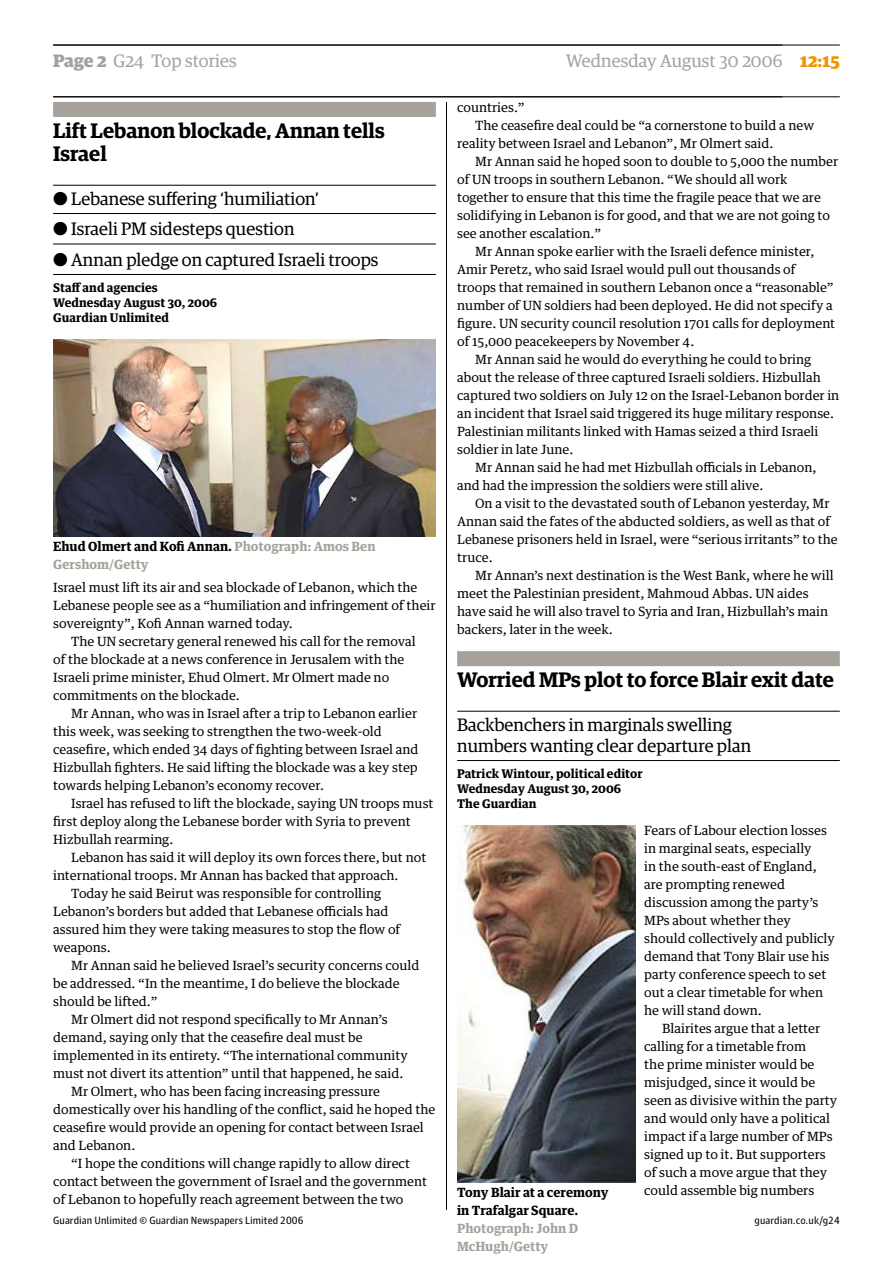
<style>
.page{position:relative;width:893px;height:1263px;background:#fff}
.page>*{position:absolute;margin:0;border:0;box-sizing:border-box;transform-origin:0 0}
.t1{font:600 21px/23.2px "DE5 Display Egyptian";color:#000}
.t2{font:18px/21px "DE3 Display Egyptian";letter-spacing:.005em;color:#000}
.t3{font:18px "DE3 Display Egyptian";letter-spacing:.005em;color:#a6a19b}
.t4{font:12.75px/18px "TE32 Text Egyptian";color:#000}
.t5{font:700 12.75px/18px "TE32 Text Egyptian";color:#a6a19b}
.t6{font:700 12.75px/18px "TE32 Text Egyptian";color:#000}
.t7{font:700 12px/15px "TE32 Text Egyptian";letter-spacing:.005em;color:#000}
.t8{font:10.5px "AS32 Agate Sans";letter-spacing:.005em;color:#000}
.s1{font-family:"DE6 Display Egyptian";font-weight:700}
.s2{font-family:"DE6 Display Egyptian";font-weight:700;color:#f29400}
.s3{color:#000}
</style>
<div class="page">
<hr style="left:53px;top:45px;width:787px;height:1px;background:#000">
<hr style="left:53px;top:96px;width:787px;height:1px;background:#000">
<hr style="left:446px;top:102px;width:1px;height:1108px;background:#000">
<img style="left:457px;top:825px;width:179px;height:357px">
<img style="left:53px;top:339px;width:383px;height:198px">
<div style="left:53px;top:102px;width:383px;height:15px;background:#a6a19b"></div>
<hr style="left:53px;top:185px;width:383px;height:1px;background:#000">
<hr style="left:53px;top:213px;width:383px;height:1px;background:#000">
<hr style="left:53px;top:244px;width:383px;height:1px;background:#000">
<hr style="left:53px;top:274px;width:383px;height:1px;background:#000">
<div style="left:457px;top:651px;width:383px;height:15px;background:#a6a19b"></div>
<hr style="left:457px;top:711px;width:383px;height:1px;background:#000">
<hr style="left:457px;top:760px;width:383px;height:1px;background:#000">
<h2 class="t3" style="left:53px;top:50px;width:185px"><span class="s1">Page</span> G24 Top stories</h2>
<h2 class="t3" style="left:566px;top:50px;width:275px">Wednesday August 30 2006 <span class="s2">12:15</span></h2>
<p class="t4" style="left:457px;top:98px;width:69px">countries.”</p>
<p class="t4" style="left:475px;top:116px;width:341px">The ceasefire deal could be “a cornerstone to build a new</p>
<p class="t4" style="left:457px;top:134px;width:318px">reality between Israel and Lebanon”, Mr Olmert said.</p>
<p class="t4" style="left:475px;top:152px;width:365px">Mr Annan said he hoped soon to double to 5,000 the number</p>
<p class="t4" style="left:457px;top:170px;width:332px">of UN troops in southern Lebanon. “We should all work</p>
<p class="t4" style="left:457px;top:188px;width:365px">together to ensure that this time the fragile peace that we are</p>
<p class="t4" style="left:457px;top:206px;width:374px">solidifying in Lebanon is for good, and that we are not going to</p>
<p class="t4" style="left:457px;top:224px;width:146px">see another escalation.”</p>
<p class="t4" style="left:475px;top:242px;width:341px">Mr Annan spoke earlier with the Israeli defence minister,</p>
<p class="t4" style="left:457px;top:260px;width:340px">Amir Peretz, who said Israel would pull out thousands of</p>
<p class="t4" style="left:457px;top:278px;width:378px">troops that remained in southern Lebanon once a “reasonable”</p>
<p class="t4" style="left:457px;top:296px;width:377px">number of UN soldiers had been deployed. He did not specify a</p>
<p class="t4" style="left:457px;top:314px;width:380px">figure. UN security council resolution 1701 calls for deployment</p>
<p class="t4" style="left:457px;top:332px;width:239px">of 15,000 peacekeepers by November 4.</p>
<p class="t4" style="left:475px;top:350px;width:338px">Mr Annan said he would do everything he could to bring</p>
<p class="t4" style="left:457px;top:368px;width:365px">about the release of three captured Israeli soldiers. Hizbullah</p>
<p class="t4" style="left:457px;top:386px;width:384px">captured two soldiers on July 12 on the Israel-Lebanon border in</p>
<p class="t4" style="left:457px;top:404px;width:379px">an incident that Israel said triggered its huge military response.</p>
<p class="t4" style="left:457px;top:422px;width:363px">Palestinian militants linked with Hamas seized a third Israeli</p>
<p class="t4" style="left:457px;top:440px;width:118px">soldier in late June.</p>
<p class="t4" style="left:475px;top:458px;width:343px">Mr Annan said he had met Hizbullah officials in Lebanon,</p>
<p class="t4" style="left:457px;top:476px;width:308px">and had the impression the soldiers were still alive.</p>
<p class="t4" style="left:475px;top:494px;width:356px">On a visit to the devastated south of Lebanon yesterday, Mr</p>
<p class="t4" style="left:457px;top:512px;width:375px">Annan said the fates of the abducted soldiers, as well as that of</p>
<p class="t4" style="left:457px;top:530px;width:382px">Lebanese prisoners held in Israel, were “serious irritants” to the</p>
<p class="t4" style="left:457px;top:548px;width:37px">truce.</p>
<p class="t4" style="left:475px;top:566px;width:360px">Mr Annan’s next destination is the West Bank, where he will</p>
<p class="t4" style="left:457px;top:584px;width:353px">meet the Palestinian president, Mahmoud Abbas. UN aides</p>
<p class="t4" style="left:457px;top:602px;width:372px">have said he will also travel to Syria and Iran, Hizbullah’s main</p>
<p class="t4" style="left:457px;top:620px;width:157px">backers, later in the week.</p>
<h1 class="t1" style="left:53px;top:119px;width:333px">Lift Lebanon blockade, Annan tells<br>Israel</h1>
<h2 class="t2" style="left:53px;top:188px;width:267px">• Lebanese suffering ‘humiliation’</h2>
<h2 class="t2" style="left:53px;top:218px;width:243px">• Israeli PM sidesteps question</h2>
<h2 class="t2" style="left:53px;top:249px;width:327px">• Annan pledge on captured Israeli troops</h2>
<p class="t7" style="left:53px;top:280px;width:166px">Staff and agencies<br>Wednesday August 30, 2006<br>Guardian Unlimited</p>
<p class="t5" style="left:53px;top:537px;width:324px"><span class="s3">Ehud Olmert and Kofi Annan.</span> Photograph: Amos Ben<br>Gershom/Getty</p>
<p class="t4" style="left:53px;top:578px;width:366px">Israel must lift its air and sea blockade of Lebanon, which the</p>
<p class="t4" style="left:53px;top:596px;width:384px">Lebanese people see as a “humiliation and infringement of their</p>
<p class="t4" style="left:53px;top:614px;width:241px">sovereignty”, Kofi Annan warned today.</p>
<p class="t4" style="left:71px;top:632px;width:346px">The UN secretary general renewed his call for the removal</p>
<p class="t4" style="left:53px;top:650px;width:353px">of the blockade at a news conference in Jerusalem with the</p>
<p class="t4" style="left:53px;top:668px;width:338px">Israeli prime minister, Ehud Olmert. Mr Olmert made no</p>
<p class="t4" style="left:53px;top:686px;width:188px">commitments on the blockade.</p>
<p class="t4" style="left:71px;top:704px;width:347px">Mr Annan, who was in Israel after a trip to Lebanon earlier</p>
<p class="t4" style="left:53px;top:722px;width:330px">this week, was seeking to strengthen the two-week-old</p>
<p class="t4" style="left:53px;top:740px;width:367px">ceasefire, which ended 34 days of fighting between Israel and</p>
<p class="t4" style="left:53px;top:758px;width:366px">Hizbullah fighters. He said lifting the blockade was a key step</p>
<p class="t4" style="left:53px;top:776px;width:272px">towards helping Lebanon’s economy recover.</p>
<p class="t4" style="left:71px;top:794px;width:364px">Israel has refused to lift the blockade, saying UN troops must</p>
<p class="t4" style="left:53px;top:812px;width:359px">first deploy along the Lebanese border with Syria to prevent</p>
<p class="t4" style="left:53px;top:830px;width:122px">Hizbullah rearming.</p>
<p class="t4" style="left:71px;top:848px;width:357px">Lebanon has said it will deploy its own forces there, but not</p>
<p class="t4" style="left:53px;top:866px;width:347px">international troops. Mr Annan has backed that approach.</p>
<p class="t4" style="left:71px;top:884px;width:311px">Today he said Beirut was responsible for controlling</p>
<p class="t4" style="left:53px;top:902px;width:337px">Lebanon’s borders but added that Lebanese officials had</p>
<p class="t4" style="left:53px;top:920px;width:349px">assured him they were taking measures to stop the flow of</p>
<p class="t4" style="left:53px;top:938px;width:59px">weapons.</p>
<p class="t4" style="left:71px;top:956px;width:350px">Mr Annan said he believed Israel’s security concerns could</p>
<p class="t4" style="left:53px;top:974px;width:348px">be addressed. “In the meantime, I do believe the blockade</p>
<p class="t4" style="left:53px;top:992px;width:106px">should be lifted.”</p>
<p class="t4" style="left:71px;top:1010px;width:318px">Mr Olmert did not respond specifically to Mr Annan’s</p>
<p class="t4" style="left:53px;top:1028px;width:311px">demand, saying only that the ceasefire deal must be</p>
<p class="t4" style="left:53px;top:1046px;width:356px">implemented in its entirety. “The international community</p>
<p class="t4" style="left:53px;top:1064px;width:352px">must not divert its attention” until that happened, he said.</p>
<p class="t4" style="left:71px;top:1082px;width:311px">Mr Olmert, who has been facing increasing pressure</p>
<p class="t4" style="left:53px;top:1100px;width:384px">domestically over his handling of the conflict, said he hoped the</p>
<p class="t4" style="left:53px;top:1118px;width:372px">ceasefire would provide an opening for contact between Israel</p>
<p class="t4" style="left:53px;top:1136px;width:84px">and Lebanon.</p>
<p class="t4" style="left:71px;top:1154px;width:340px">“I hope the conditions will change rapidly to allow direct</p>
<p class="t4" style="left:53px;top:1172px;width:375px">contact between the government of Israel and the government</p>
<p class="t4" style="left:53px;top:1190px;width:352px">of Lebanon to hopefully reach agreement between the two</p>
<h1 class="t1" style="left:457px;top:668px;width:378px">Worried MPs plot to force Blair exit date</h1>
<h2 class="t2" style="left:457px;top:714px;width:296px">Backbenchers in marginals swelling numbers wanting clear departure plan</h2>
<p class="t7" style="left:457px;top:766px;width:187px">Patrick Wintour, political editor<br>Wednesday August 30, 2006<br>The Guardian</p>
<p class="t4" style="left:644px;top:821px;width:192px">Fears of Labour election losses in marginal seats, especially<br>in the south-east of England, are prompting renewed discussion among the party’s<br>MPs about whether they should collectively and publicly demand that Tony Blair use his party conference speech to set out a clear timetable for when he will stand down.</p>
<p class="t4" style="left:644px;top:1019px;width:194px;text-indent:18px">Blairites argue that a letter calling for a timetable from<br>the prime minister would be misjudged, since it would be seen as divisive within the party and would only have a political impact if a large number of MPs signed up to it. But supporters of such a move argue that they could assemble big numbers</p>
<p class="t6" style="left:457px;top:1183px;width:153px">Tony Blair at a ceremony in Trafalgar Square.</p>
<p class="t5" style="left:457px;top:1219px;width:122px">Photograph: John D<br>McHugh/Getty</p>
<p class="t8" style="left:53px;top:1214px;width:252px">Guardian Unlimited © Guardian Newspapers Limited 2006</p>
<p class="t8" style="left:755px;top:1214px;width:87px">guardian.co.uk/g24</p>
</div>
